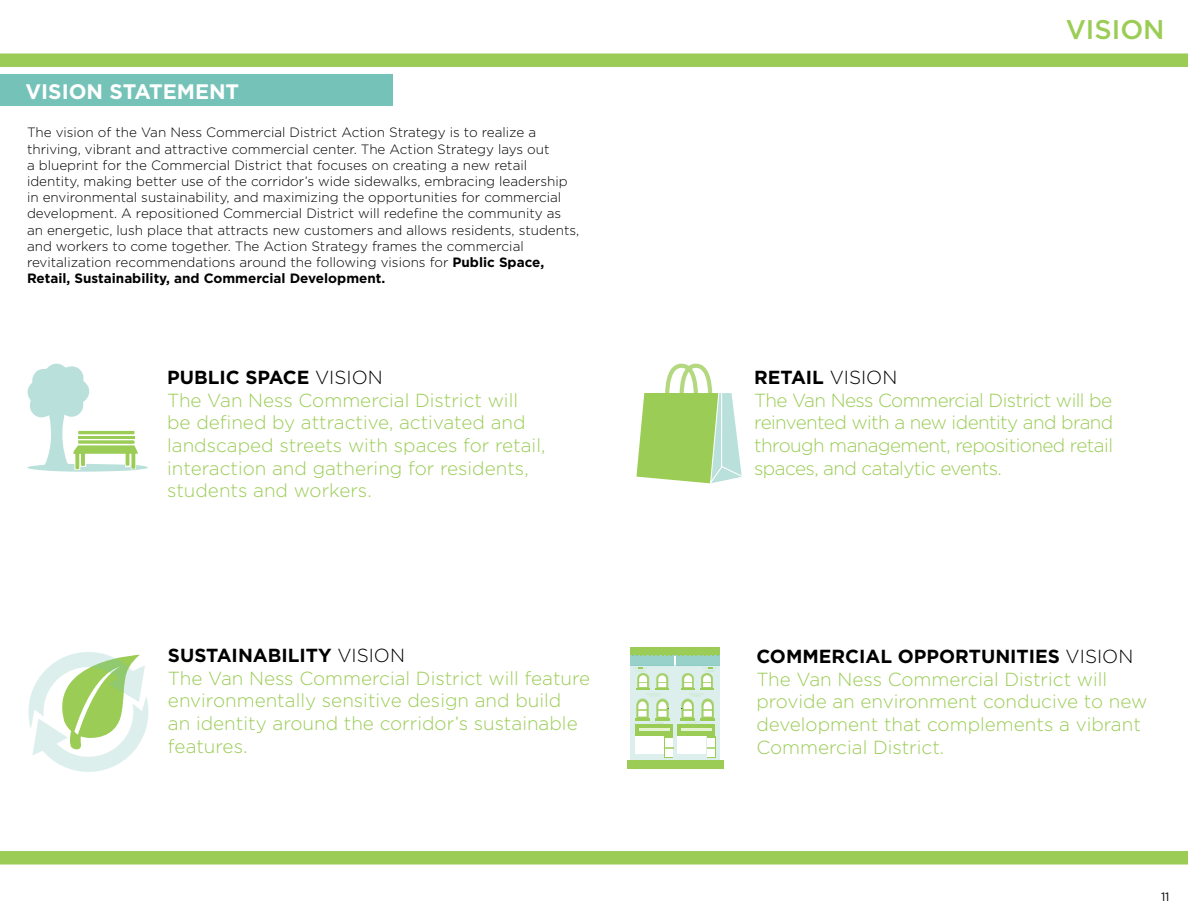
<style>
.page{position:relative;width:1188px;height:918px;background:#fff}
.page>*{position:absolute;margin:0;border:0;box-sizing:border-box;transform-origin:0 0}
.t1{font:500 27px "Gotham";color:#9bcc56}
.t2{font:700 21px "Gotham";color:#fff}
.t3{font:300 18.9px/22.6px "Gotham";color:#9bcc56}
.t4{font:300 18.9px/22.6px "Gotham";letter-spacing:-.03em;color:#9bcc56}
.t5{font:300 13.5px/16.2px "Gotham";color:#000}
.t6{font:12px "Gotham";color:#000}
.s1{font-weight:700}
.s2{font-weight:700;color:#000}
.s3{color:#000}
</style>
<div class="page">
<div style="left:0;top:851px;width:1188px;height:14px;background:#9bcc56"></div>
<div style="left:0;top:53px;width:1188px;height:14px;background:#9bcc56"></div>
<svg style="left:636px;top:363px;width:106px;height:121px"></svg>
<hr style="left:721px;top:393px;width:1px;height:74px;background:#fff">
<svg style="left:27px;top:363px;width:121px;height:109px"></svg>
<svg style="left:28px;top:652px;width:121px;height:120px"></svg>
<div style="left:0;top:74px;width:393px;height:32px;background:#75c2b8"></div>
<svg style="left:630px;top:666px;width:44px;height:94px"></svg>
<div style="left:676px;top:666px;width:44px;height:95px;background:linear-gradient(to right,#dcefed,#dcefed)"></div>
<div style="left:630px;top:656px;width:44px;height:10px;background:#97d1c9"></div>
<div style="left:676px;top:656px;width:44px;height:10px;background:#97d1c9"></div>
<hr style="left:630px;top:654px;width:44px;height:2px;background:#75c2b8">
<hr style="left:676px;top:654px;width:44px;height:2px;background:#75c2b8">
<hr style="left:630px;top:650px;width:44px;height:4px;background:#9bcc56">
<hr style="left:676px;top:650px;width:44px;height:4px;background:#9bcc56">
<svg style="left:632px;top:655px;width:40px;height:1px"></svg>
<svg style="left:678px;top:655px;width:40px;height:1px"></svg>
<hr style="left:655px;top:718px;width:15px;height:3px;background:#9bcc56">
<div style="left:627px;top:760px;width:96px;height:8px;background:#9bcc56"></div>
<svg style="left:633px;top:667px;width:36px;height:59px"></svg>
<svg style="left:679px;top:667px;width:38px;height:66px;background:#d2e9cb"></svg>
<hr style="left:630px;top:647px;width:44px;height:3px;background:#9bcc56">
<hr style="left:676px;top:647px;width:44px;height:3px;background:#9bcc56">
<svg style="left:707px;top:736px;width:8px;height:22px"></svg>
<div style="left:678px;top:724px;width:37px;height:12px;background:#9bcc56"></div>
<hr style="left:681px;top:728px;width:31px;height:3px;background:#fff">
<div style="left:678px;top:736px;width:28px;height:18px;background:#fff"></div>
<div style="left:707px;top:738px;width:8px;height:18px;background:#fff"></div>
<svg style="left:707px;top:747px;width:8px;height:2px"></svg>
<div style="left:665px;top:737px;width:8px;height:21px;background:#9bcc56"></div>
<div style="left:635px;top:724px;width:38px;height:12px;background:#9bcc56"></div>
<hr style="left:639px;top:728px;width:31px;height:3px;background:#fff">
<div style="left:635px;top:737px;width:29px;height:17px;background:#fff"></div>
<div style="left:665px;top:738px;width:8px;height:19px;background:#fff"></div>
<svg style="left:665px;top:747px;width:8px;height:2px"></svg>
<h2 class="t2" style="left:26px;top:78px;width:215px">VISION STATEMENT</h2>
<p class="t5" style="left:27px;top:124px;width:554px">The vision of the Van Ness Commercial District Action Strategy is to realize a thriving, vibrant and attractive commercial center. The Action Strategy lays out<br>a blueprint for the Commercial District that focuses on creating a new retail identity, making better use of the corridor’s wide sidewalks, embracing leadership in environmental sustainability, and maximizing the opportunities for commercial development. A repositioned Commercial District will redefine the community as an energetic, lush place that attracts new customers and allows residents, students, and workers to come together. The Action Strategy frames the commercial revitalization recommendations around the following visions for <span class="s1">Public Space, Retail, Sustainability, and Commercial Development.</span></p>
<h3 class="t3" style="left:167px;top:365px;width:380px"><span class="s2">PUBLIC SPACE</span> <span class="s3">VISION<br></span>The Van Ness Commercial District will be defined by attractive, activated and landscaped streets with spaces for retail, interaction and gathering for residents, students and workers.</h3>
<h3 class="t3" style="left:168px;top:644px;width:424px"><span class="s2">SUSTAINABILITY</span> <span class="s3">VISION<br></span>The Van Ness Commercial District will feature environmentally sensitive design and build<br>an identity around the corridor’s sustainable features.</h3>
<h1 class="t1" style="left:1066px;top:11px;width:100px">VISION</h1>
<h3 class="t4" style="left:754px;top:365px;width:361px"><span class="s2">RETAIL</span> <span class="s3">VISION<br></span>The Van Ness Commercial District will be reinvented with a new identity and brand through management, repositioned retail spaces, and catalytic events.</h3>
<h3 class="t3" style="left:756px;top:644px;width:392px"><span class="s2">COMMERCIAL OPPORTUNITIES</span> <span class="s3">VISION </span>The Van Ness Commercial District will provide an environment conducive to new development that complements a vibrant Commercial District.</h3>
<p class="t6" style="left:1161px;top:889px;width:10px">11</p>
</div>
